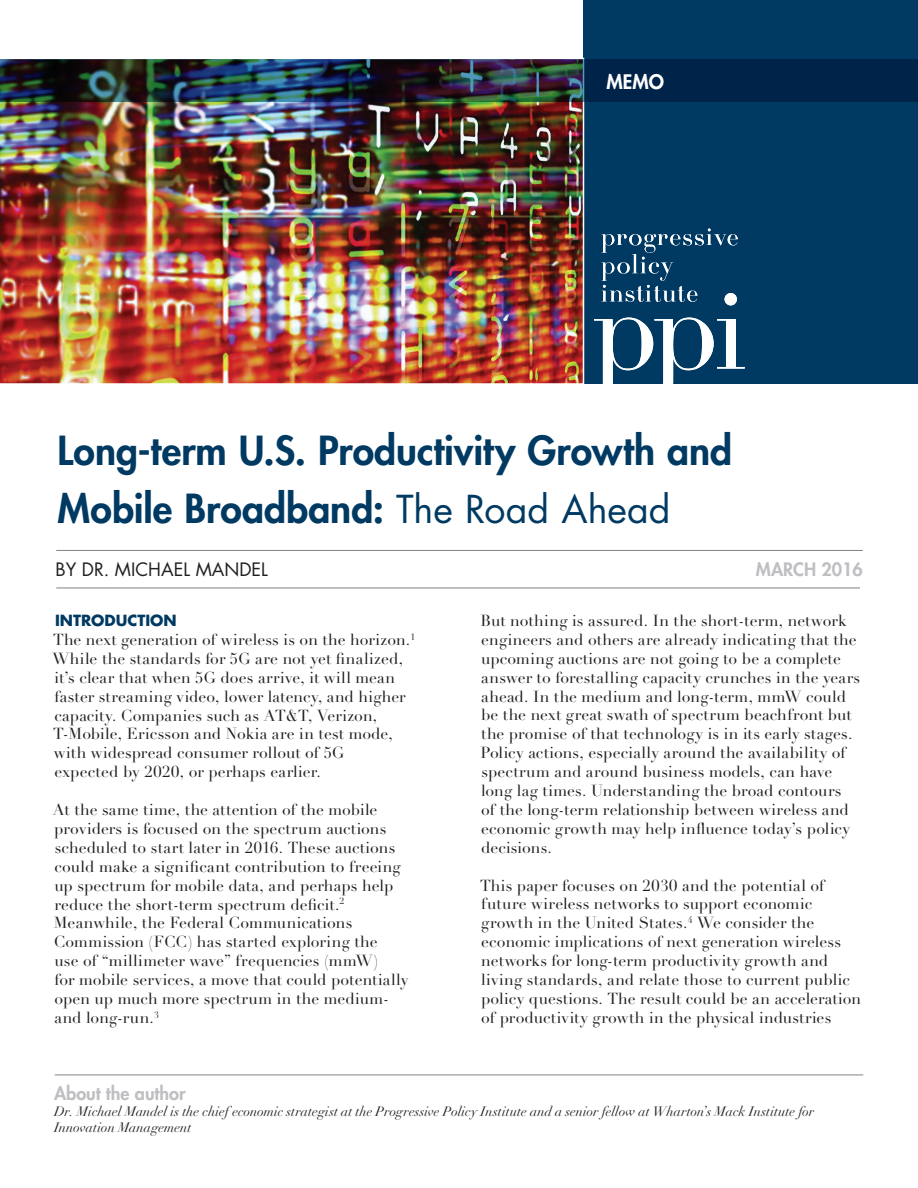
<style>
.page{position:relative;width:918px;height:1188px;background:#fff}
.page>*{position:absolute;margin:0;border:0;box-sizing:border-box;transform-origin:0 0}
.t1{font:800 39px/58.2px "Futura";color:#003a62}
.t2{font:800 19.5px "Futura";color:#fff}
.t3{font:800 18px "Futura";color:#bebfc2}
.t4{font:18px "Futura";color:#231f20}
.t5{font:15.75px/18.9px "Didot LH";letter-spacing:.01em;color:#231f20}
.t6{font:700 15px "Futura";color:#003a62}
.t7{font:italic 13.5px/16.2px "Didot LH";color:#231f20}
.s1{font-weight:400;font-size:37.5px}
</style>
<div class="page">
<div style="left:584px;top:0;width:334px;height:384px;background:#003a62"></div>
<img style="left:0;top:102px;width:583px;height:282px">
<img style="left:0;top:59px;width:918px;height:43px">
<div style="left:725px;top:293px;width:12px;height:12px;background:#fff;border-radius:50%"></div>
<svg style="left:594px;top:318px;width:151px;height:66px"></svg>
<svg style="left:602px;top:228px;width:136px;height:74px"></svg>
<hr style="left:55px;top:1075px;width:808px;height:1px;background:#808285">
<hr style="left:56px;top:550px;width:807px;height:1px;background:#808285">
<hr style="left:56px;top:588px;width:804px;height:1px;background:#808285">
<p class="t2" style="left:607px;top:69px;width:59px">MEMO</p>
<h1 class="t1" style="left:58px;top:421px;width:676px">Long-term U.S. Productivity Growth and<br>Mobile Broadband: <span class="s1">THE ROAD AHEAD</span></h1>
<p class="t4" style="left:56px;top:557px;width:214px">BY DR. MICHAEL MANDEL</p>
<p class="t3" style="left:756px;top:557px;width:109px">March 2016</p>
<p class="t6" style="left:55px;top:610px;width:123px">INTRODUCTION</p>
<p class="t5" style="left:53px;top:630px;width:364px">The next generation of wireless is on the horizon.<sup>1<br></sup>While the standards for 5G are not yet finalized, it’s clear that when 5G does arrive, it will mean faster streaming video, lower latency, and higher capacity. Companies such as AT&amp;T, Verizon, T-Mobile, Ericsson and Nokia are in test mode, with widespread consumer rollout of 5G<br>expected by 2020, or perhaps earlier.</p>
<p class="t5" style="left:53px;top:801px;width:357px">At the same time, the attention of the mobile providers is focused on the spectrum auctions scheduled to start later in 2016. These auctions could make a significant contribution to freeing up spectrum for mobile data, and perhaps help reduce the short-term spectrum deficit.<sup>2<br></sup>Meanwhile, the Federal Communications Commission (FCC) has started exploring the<br>use of “millimeter wave” frequencies (mmW)<br>for mobile services, a move that could potentially open up much more spectrum in the medium&shy;and long-run.<sup>3</sup></p>
<p class="t5" style="left:481px;top:611px;width:381px">But nothing is assured. In the short-term, network engineers and others are already indicating that the upcoming auctions are not going to be a complete answer to forestalling capacity crunches in the years ahead. In the medium and long-term, mmW could be the next great swath of spectrum beachfront but the promise of that technology is in its early stages.<br>Policy actions, especially around the availability of spectrum and around business models, can have long lag times. Understanding the broad contours<br>of the long-term relationship between wireless and economic growth may help influence today’s policy decisions.</p>
<p class="t5" style="left:480px;top:876px;width:383px">This paper focuses on 2030 and the potential of future wireless networks to support economic growth in the United States.<sup>4</sup> We consider the economic implications of next generation wireless networks for long-term productivity growth and living standards, and relate those to current public policy questions. The result could be an acceleration of productivity growth in the physical industries</p>
<p class="t3" style="left:54px;top:1081px;width:133px">About the author</p>
<p class="t7" style="left:54px;top:1104px;width:762px">Dr. Michael Mandel is the chief economic strategist at the Progressive Policy Institute and a senior fellow at Wharton’s Mack Institute for<br>Innovation Management</p>
</div>
